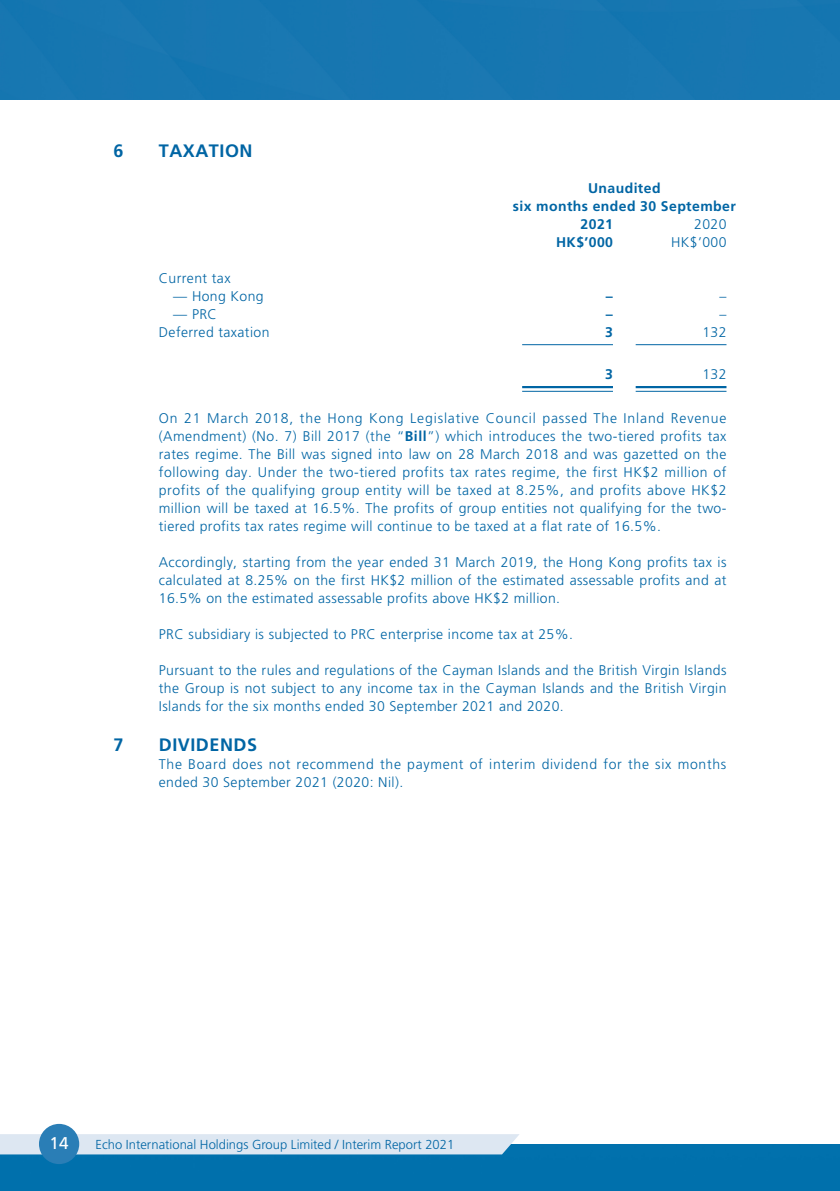
<style>
.page{position:relative;width:840px;height:1191px;background:#fff}
.page>*{position:absolute;margin:0;border:0;box-sizing:border-box;transform-origin:0 0}
._07_NH1{font:700 18px "Frutiger LT Std";letter-spacing:.03em;color:#0065a4}
.t1{font:17px "Frutiger LT Std";color:#fff}
._06_Notes{font:300 14px/18px "Frutiger LT Std";letter-spacing:.03em;color:#0065a4;text-align:justify}
._06_Notes-2{font:300 14px/18px "Frutiger LT Std";letter-spacing:.05em;color:#0065a4}
._51_N_Table_txt{font:300 14px "Frutiger LT Std";letter-spacing:.03em;color:#0065a4}
._51_N_Table_txt-2{font:700 14px "Frutiger LT Std";letter-spacing:.03em;color:#0065a4}
.t2{font:300 13px "Frutiger LT Std";color:#0065a4}
.s1{font-weight:700}
</style>
<div class="page">
<img style="left:0;top:0;width:839px;height:1191px">
<div style="left:0;top:101px;width:839px;height:1043px;background:#fff"></div>
<div style="left:0;top:1134px;width:519px;height:20px;background:#dde7f2"></div>
<div style="left:39px;top:1123px;width:40px;height:41px;background:#2a7eb6;border-radius:50%"></div>
<hr style="left:522px;top:344px;width:90px;height:1px;background:#0065a4">
<hr style="left:635px;top:344px;width:91px;height:1px;background:#0065a4">
<hr style="left:522px;top:386px;width:90px;height:2px;background:#0065a4">
<hr style="left:522px;top:391px;width:90px;height:1px;background:#0065a4">
<hr style="left:635px;top:386px;width:91px;height:2px;background:#0065a4">
<hr style="left:635px;top:391px;width:91px;height:1px;background:#0065a4">
<p class="_07_NH1" style="left:113px;top:140px;width:12px">6</p>
<p class="_07_NH1" style="left:159px;top:140px;width:95px">TAXATION</p>
<p class="_51_N_Table_txt-2" style="left:587px;top:180px;width:74px">Unaudited</p>
<p class="_51_N_Table_txt-2" style="left:512px;top:198px;width:224px">six months ended 30 September</p>
<p class="_51_N_Table_txt-2" style="left:580px;top:216px;width:34px">2021</p>
<p class="_51_N_Table_txt" style="left:693px;top:216px;width:34px">2020</p>
<p class="_51_N_Table_txt-2" style="left:555px;top:234px;width:58px">HK$’000</p>
<p class="_51_N_Table_txt" style="left:670px;top:234px;width:57px">HK$’000</p>
<p class="_51_N_Table_txt" style="left:159px;top:270px;width:73px">Current tax</p>
<p class="_51_N_Table_txt" style="left:173px;top:288px;width:92px">— Hong Kong</p>
<p class="_51_N_Table_txt-2" style="left:605px;top:288px;width:8px">–</p>
<p class="_51_N_Table_txt" style="left:719px;top:288px;width:8px">–</p>
<p class="_51_N_Table_txt" style="left:173px;top:306px;width:45px">— PRC</p>
<p class="_51_N_Table_txt-2" style="left:605px;top:306px;width:8px">–</p>
<p class="_51_N_Table_txt" style="left:719px;top:306px;width:8px">–</p>
<p class="_51_N_Table_txt" style="left:159px;top:324px;width:112px">Deferred taxation</p>
<p class="_51_N_Table_txt-2" style="left:604px;top:324px;width:9px">3</p>
<p class="_51_N_Table_txt" style="left:702px;top:324px;width:26px">132</p>
<p class="_51_N_Table_txt-2" style="left:604px;top:366px;width:9px">3</p>
<p class="_51_N_Table_txt" style="left:702px;top:366px;width:26px">132</p>
<p class="_06_Notes" style="left:159px;top:409px;width:569px">On 21 March 2018, the Hong Kong Legislative Council passed The Inland Revenue (Amendment) (No. 7) Bill 2017 (the “<span class="s1">Bill</span>”) which introduces the two-tiered profits tax rates regime. The Bill was signed into law on 28 March 2018 and was gazetted on the following day. Under the two-tiered profits tax rates regime, the first HK$2 million of profits of the qualifying group entity will be taxed at 8.25%, and profits above HK$2 million will be taxed at 16.5%. The profits of group entities not qualifying for the two&shy;tiered profits tax rates regime will continue to be taxed at a flat rate of 16.5%.</p>
<p class="_06_Notes" style="left:159px;top:553px;width:568px">Accordingly, starting from the year ended 31 March 2019, the Hong Kong profits tax is calculated at 8.25% on the first HK$2 million of the estimated assessable profits and at 16.5% on the estimated assessable profits above HK$2 million.</p>
<p class="_06_Notes" style="left:159px;top:625px;width:415px">PRC subsidiary is subjected to PRC enterprise income tax at 25%.</p>
<p class="_06_Notes" style="left:159px;top:661px;width:568px">Pursuant to the rules and regulations of the Cayman Islands and the British Virgin Islands the Group is not subject to any income tax in the Cayman Islands and the British Virgin Islands for the six months ended 30 September 2021 and 2020.</p>
<p class="_07_NH1" style="left:113px;top:734px;width:12px">7</p>
<p class="_07_NH1" style="left:159px;top:734px;width:100px">DIVIDENDS</p>
<p class="_06_Notes-2" style="left:159px;top:755px;width:568px">The Board does not recommend the payment of interim dividend for the six months ended 30 September 2021 (2020: Nil).</p>
<p class="t1" style="left:50px;top:1133px;width:20px">14</p>
<p class="t2" style="left:96px;top:1137px;width:360px">Echo International Holdings Group Limited / Interim Report 2021</p>
</div>
